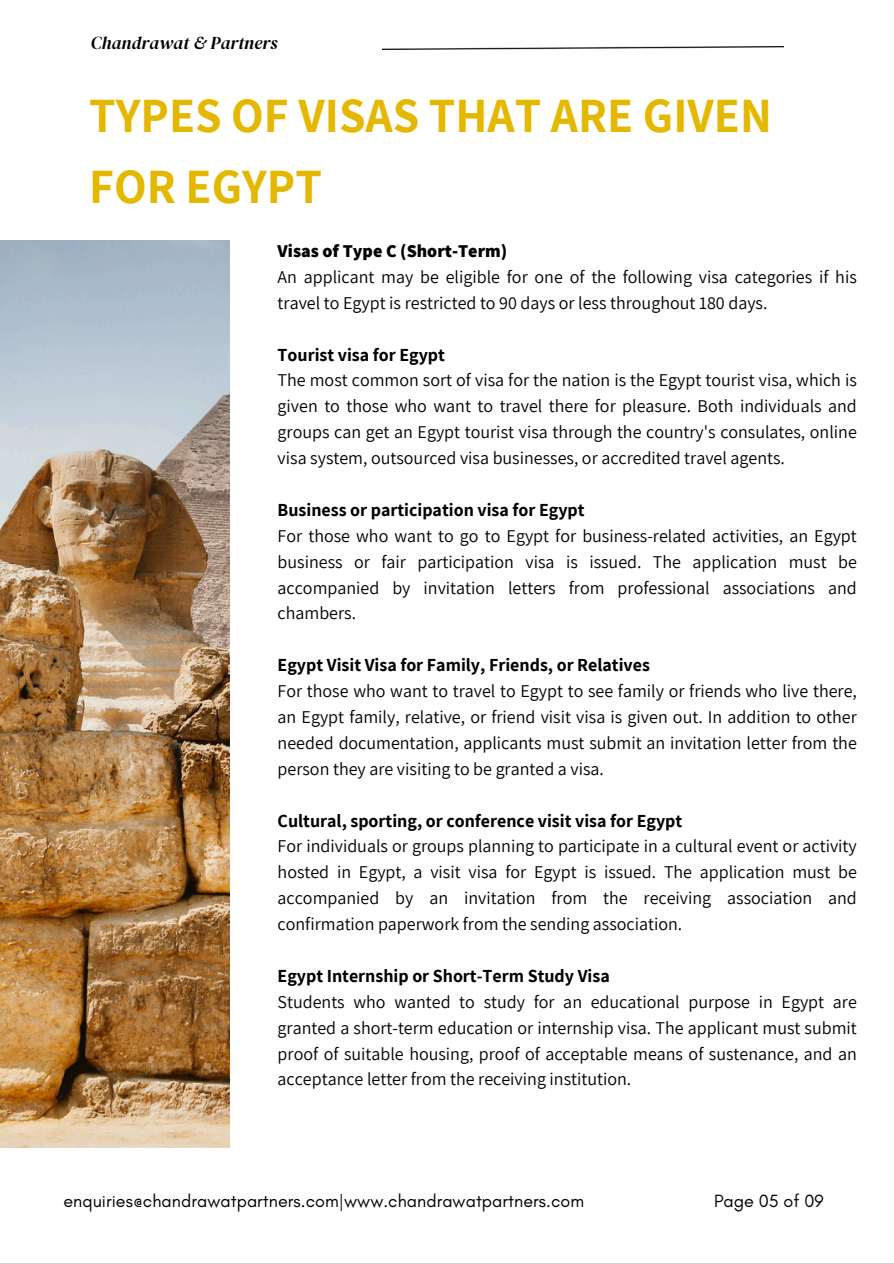
<style>
.page{position:relative;width:894px;height:1264px;background:#fff}
.page>*{position:absolute;margin:0;border:0;box-sizing:border-box;transform-origin:0 0}
.t1{font:700 48px/70.8px "Assistant";color:#e4b800}
.t2{font:18px/25.8px "Assistant";color:#000;text-align:justify}
.t3{font:700 18px "Assistant";color:#000}
.t4{font:18px "Glacial Indifference";letter-spacing:.005em;color:#000}
.t5{font:800 18px "Assistant";color:#000}
.t6{font:italic 18px "DM Serif Display";color:#000}
</style>
<div class="page">
<img style="left:0;top:240px;width:230px;height:907px">
<img style="left:383px;top:46px;width:400px;height:3px">
<p class="t6" style="left:91px;top:30px;width:188px">Chandrawat &amp; Partners</p>
<p class="t1" style="left:89px;top:79px;width:683px">TYPES OF VISAS THAT ARE GIVEN<br>FOR EGYPT</p>
<p class="t5" style="left:277px;top:238px;width:231px">Visas of Type C (Short-Term)</p>
<p class="t2" style="left:277px;top:263px;width:580px">An applicant may be eligible for one of the following visa categories if his travel to Egypt is restricted to 90 days or less throughout 180 days.</p>
<p class="t3" style="left:277px;top:342px;width:169px">Tourist visa for Egypt</p>
<h1 class="t2" style="left:277px;top:367px;width:580px">The most common sort of visa for the nation is the Egypt tourist visa, which is given to those who want to travel there for pleasure. Both individuals and groups can get an Egypt tourist visa through the country's consulates, online visa system, outsourced visa businesses, or accredited travel agents.</h1>
<p class="t3" style="left:277px;top:497px;width:308px">Business or participation visa for Egypt</p>
<p class="t2" style="left:277px;top:522px;width:580px">For those who want to go to Egypt for business-related activities, an Egypt business or fair participation visa is issued. The application must be accompanied by invitation letters from professional associations and chambers.</p>
<p class="t3" style="left:277px;top:652px;width:374px">Egypt Visit Visa for Family, Friends, or Relatives</p>
<p class="t2" style="left:277px;top:677px;width:580px">For those who want to travel to Egypt to see family or friends who live there, an Egypt family, relative, or friend visit visa is given out. In addition to other needed documentation, applicants must submit an invitation letter from the person they are visiting to be granted a visa.</p>
<p class="t3" style="left:277px;top:808px;width:406px">Cultural, sporting, or conference visit visa for Egypt</p>
<p class="t2" style="left:277px;top:832px;width:580px">For individuals or groups planning to participate in a cultural event or activity hosted in Egypt, a visit visa for Egypt is issued. The application must be accompanied by an invitation from the receiving association and confirmation paperwork from the sending association.</p>
<p class="t3" style="left:277px;top:963px;width:333px">Egypt Internship or Short-Term Study Visa</p>
<p class="t2" style="left:277px;top:988px;width:580px">Students who wanted to study for an educational purpose in Egypt are granted a short-term education or internship visa. The applicant must submit proof of suitable housing, proof of acceptable means of sustenance, and an acceptance letter from the receiving institution.</p>
<p class="t4" style="left:63px;top:1189px;width:522px">enquiries@chandrawatpartners.com|www.chandrawatpartners.com</p>
<p class="t4" style="left:713px;top:1189px;width:111px">Page 05 of 09</p>
</div>
